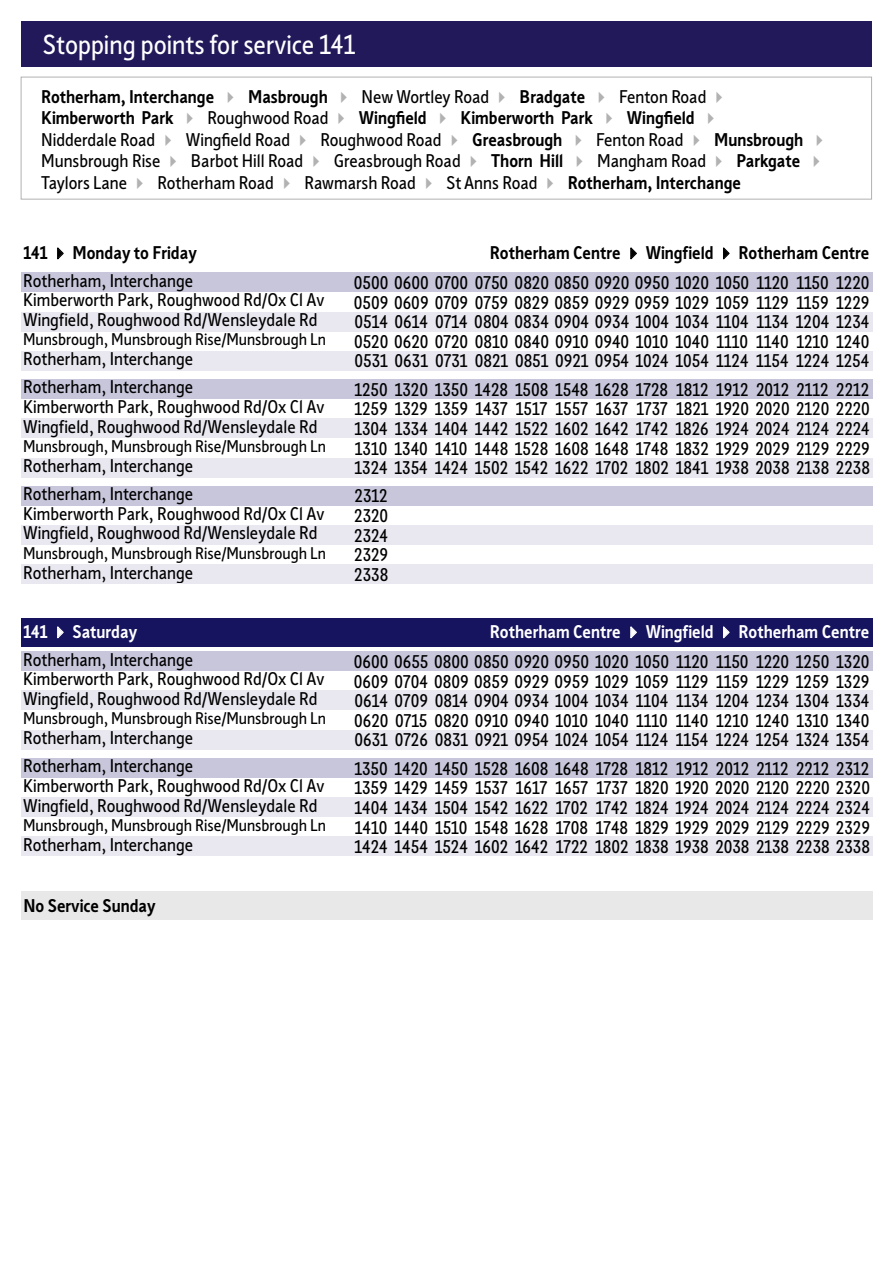
<style>
.page{position:relative;width:893px;height:1263px;background:#fff}
.page>*{position:absolute;margin:0;border:0;box-sizing:border-box;transform-origin:0 0}
.t1{font:27px "Sheffield Sans 2";color:#fff}
.t2{font:18px/21.6px "Sheffield Sans 2";color:#000}
.t3{font:700 18px "Sheffield Sans 2";color:#000}
.t4{font:700 18px "Sheffield Sans 2";color:#fff}
.t5{font:16.5px "Sheffield Sans 2";color:#000}
.s1{font-weight:700}
.s2{color:#b3b2b2}
.s3{font-weight:700;color:#fff}
.s4{color:#fff}
</style>
<div class="page">
<svg style="left:21px;top:77px;width:851px;height:122px"></svg>
<div style="left:21px;top:22px;width:851px;height:45px;background:#211959"></div>
<div style="left:21px;top:272px;width:851px;height:20px;background:#c7c6db"></div>
<div style="left:21px;top:312px;width:851px;height:19px;background:#e9e8f0"></div>
<div style="left:21px;top:351px;width:851px;height:20px;background:#e9e8f0"></div>
<div style="left:21px;top:379px;width:851px;height:20px;background:#c7c6db"></div>
<div style="left:21px;top:418px;width:851px;height:20px;background:#e9e8f0"></div>
<div style="left:21px;top:458px;width:851px;height:19px;background:#e9e8f0"></div>
<div style="left:21px;top:486px;width:851px;height:20px;background:#c7c6db"></div>
<div style="left:21px;top:525px;width:851px;height:20px;background:#e9e8f0"></div>
<div style="left:21px;top:564px;width:851px;height:20px;background:#e9e8f0"></div>
<div style="left:21px;top:619px;width:851px;height:28px;background:#16145f"></div>
<div style="left:21px;top:651px;width:851px;height:20px;background:#c7c6db"></div>
<div style="left:21px;top:690px;width:851px;height:20px;background:#e9e8f0"></div>
<div style="left:21px;top:730px;width:851px;height:20px;background:#e9e8f0"></div>
<div style="left:21px;top:758px;width:851px;height:20px;background:#c7c6db"></div>
<div style="left:21px;top:797px;width:851px;height:20px;background:#e9e8f0"></div>
<div style="left:21px;top:836px;width:851px;height:20px;background:#e9e8f0"></div>
<div style="left:21px;top:891px;width:851px;height:28px;background:#e8e8e8"></div>
<h1 class="t1" style="left:43px;top:26px;width:314px">Stopping points for service 141</h1>
<p class="t2" style="left:41px;top:85px;width:788px"><span class="s1">Rotherham, Interchange</span> <span class="s2">✔</span> <span class="s1">Masbrough</span> <span class="s2">✔</span> New Wortley Road <span class="s2">✔</span> <span class="s1">Bradgate</span> <span class="s2">✔</span> Fenton Road <span class="s2">✔<br></span><span class="s1">Kimberworth Park</span> <span class="s2">✔</span> Roughwood Road <span class="s2">✔</span> <span class="s1">Wingfield</span> <span class="s2">✔</span> <span class="s1">Kimberworth Park</span> <span class="s2">✔</span> <span class="s1">Wingfield</span> <span class="s2">✔<br></span>Nidderdale Road <span class="s2">✔</span> Wingfield Road <span class="s2">✔</span> Roughwood Road <span class="s2">✔</span> <span class="s1">Greasbrough</span> <span class="s2">✔</span> Fenton Road <span class="s2">✔</span> <span class="s1">Munsbrough</span> <span class="s2">✔ </span>Munsbrough Rise <span class="s2">✔</span> Barbot Hill Road <span class="s2">✔</span> Greasbrough Road <span class="s2">✔</span> <span class="s1">Thorn Hill</span> <span class="s2">✔</span> Mangham Road <span class="s2">✔</span> <span class="s1">Parkgate</span> <span class="s2">✔ </span>Taylors Lane <span class="s2">✔</span> Rotherham Road <span class="s2">✔</span> Rawmarsh Road <span class="s2">✔</span> St Anns Road <span class="s2">✔</span> <span class="s1">Rotherham, Interchange</span></p>
<p class="t2" style="left:23px;top:238px;width:175px;line-height:27.6px"><span class="s1">141</span> ✔ <span class="s1">Monday to Friday<br></span>Rotherham, Interchange</p>
<p class="t3" style="left:490px;top:241px;width:381px">Rotherham Centre ✔ Wingfield ✔ Rotherham Centre</p>
<p class="t2" style="left:354px;top:271px;width:517px">0500 0600 0700 0750 0820 0850 0920 0950 1020 1050 1120 1150 1220</p>
<p class="t2" style="left:23px;top:289px;width:303px">Kimberworth Park, Roughwood Rd/Ox Cl Av</p>
<p class="t2" style="left:354px;top:291px;width:517px">0509 0609 0709 0759 0829 0859 0929 0959 1029 1059 1129 1159 1229</p>
<p class="t2" style="left:23px;top:308px;width:296px">Wingfield, Roughwood Rd/Wensleydale Rd</p>
<p class="t2" style="left:354px;top:311px;width:517px">0514 0614 0714 0804 0834 0904 0934 1004 1034 1104 1134 1204 1234</p>
<p class="t5" style="left:23px;top:329px;width:304px">Munsbrough, Munsbrough Rise/Munsbrough Ln</p>
<p class="t2" style="left:354px;top:330px;width:517px">0520 0620 0720 0810 0840 0910 0940 1010 1040 1110 1140 1210 1240</p>
<p class="t2" style="left:23px;top:348px;width:171px">Rotherham, Interchange</p>
<p class="t2" style="left:354px;top:350px;width:516px">0531 0631 0731 0821 0851 0921 0954 1024 1054 1124 1154 1224 1254</p>
<p class="t2" style="left:23px;top:376px;width:171px">Rotherham, Interchange</p>
<p class="t2" style="left:354px;top:378px;width:516px">1250 1320 1350 1428 1508 1548 1628 1728 1812 1912 2012 2112 2212</p>
<p class="t2" style="left:23px;top:395px;width:303px">Kimberworth Park, Roughwood Rd/Ox Cl Av</p>
<p class="t2" style="left:354px;top:398px;width:517px">1259 1329 1359 1437 1517 1557 1637 1737 1821 1920 2020 2120 2220</p>
<p class="t2" style="left:23px;top:415px;width:296px">Wingfield, Roughwood Rd/Wensleydale Rd</p>
<p class="t2" style="left:354px;top:417px;width:517px">1304 1334 1404 1442 1522 1602 1642 1742 1826 1924 2024 2124 2224</p>
<p class="t5" style="left:23px;top:435px;width:304px">Munsbrough, Munsbrough Rise/Munsbrough Ln</p>
<p class="t2" style="left:355px;top:437px;width:516px">1310 1340 1410 1448 1528 1608 1648 1748 1832 1929 2029 2129 2229</p>
<p class="t2" style="left:23px;top:454px;width:171px">Rotherham, Interchange</p>
<p class="t2" style="left:355px;top:457px;width:517px">1324 1354 1424 1502 1542 1622 1702 1802 1841 1938 2038 2138 2238</p>
<p class="t2" style="left:23px;top:483px;width:171px">Rotherham, Interchange</p>
<p class="t2" style="left:355px;top:485px;width:35px">2312</p>
<p class="t2" style="left:23px;top:502px;width:303px">Kimberworth Park, Roughwood Rd/Ox Cl Av</p>
<p class="t2" style="left:354px;top:504px;width:36px">2320</p>
<p class="t2" style="left:23px;top:522px;width:296px">Wingfield, Roughwood Rd/Wensleydale Rd</p>
<p class="t2" style="left:354px;top:524px;width:36px">2324</p>
<p class="t5" style="left:23px;top:542px;width:304px">Munsbrough, Munsbrough Rise/Munsbrough Ln</p>
<p class="t2" style="left:354px;top:544px;width:36px">2329</p>
<p class="t2" style="left:23px;top:561px;width:171px">Rotherham, Interchange</p>
<p class="t2" style="left:354px;top:563px;width:36px">2338</p>
<p class="t2" style="left:23px;top:617px;width:171px;line-height:27.6px"><span class="s3">141</span> <span class="s4">✔</span> <span class="s3">Saturday<br></span>Rotherham, Interchange</p>
<p class="t4" style="left:490px;top:619px;width:381px">Rotherham Centre ✔ Wingfield ✔ Rotherham Centre</p>
<p class="t2" style="left:354px;top:650px;width:517px">0600 0655 0800 0850 0920 0950 1020 1050 1120 1150 1220 1250 1320</p>
<p class="t2" style="left:23px;top:668px;width:303px">Kimberworth Park, Roughwood Rd/Ox Cl Av</p>
<p class="t2" style="left:354px;top:670px;width:517px">0609 0704 0809 0859 0929 0959 1029 1059 1129 1159 1229 1259 1329</p>
<p class="t2" style="left:23px;top:687px;width:296px">Wingfield, Roughwood Rd/Wensleydale Rd</p>
<p class="t2" style="left:354px;top:690px;width:517px">0614 0709 0814 0904 0934 1004 1034 1104 1134 1204 1234 1304 1334</p>
<p class="t5" style="left:23px;top:707px;width:304px">Munsbrough, Munsbrough Rise/Munsbrough Ln</p>
<p class="t2" style="left:354px;top:709px;width:517px">0620 0715 0820 0910 0940 1010 1040 1110 1140 1210 1240 1310 1340</p>
<p class="t2" style="left:23px;top:726px;width:171px">Rotherham, Interchange</p>
<p class="t2" style="left:354px;top:729px;width:516px">0631 0726 0831 0921 0954 1024 1054 1124 1154 1224 1254 1324 1354</p>
<p class="t2" style="left:23px;top:755px;width:171px">Rotherham, Interchange</p>
<p class="t2" style="left:354px;top:757px;width:516px">1350 1420 1450 1528 1608 1648 1728 1812 1912 2012 2112 2212 2312</p>
<p class="t2" style="left:23px;top:774px;width:303px">Kimberworth Park, Roughwood Rd/Ox Cl Av</p>
<p class="t2" style="left:354px;top:777px;width:517px">1359 1429 1459 1537 1617 1657 1737 1820 1920 2020 2120 2220 2320</p>
<p class="t2" style="left:23px;top:794px;width:296px">Wingfield, Roughwood Rd/Wensleydale Rd</p>
<p class="t2" style="left:354px;top:796px;width:517px">1404 1434 1504 1542 1622 1702 1742 1824 1924 2024 2124 2224 2324</p>
<p class="t5" style="left:23px;top:814px;width:304px">Munsbrough, Munsbrough Rise/Munsbrough Ln</p>
<p class="t2" style="left:355px;top:816px;width:517px">1410 1440 1510 1548 1628 1708 1748 1829 1929 2029 2129 2229 2329</p>
<p class="t2" style="left:23px;top:833px;width:171px">Rotherham, Interchange</p>
<p class="t2" style="left:354px;top:835px;width:517px">1424 1454 1524 1602 1642 1722 1802 1838 1938 2038 2138 2238 2338</p>
<p class="t3" style="left:23px;top:893px;width:134px">No Service Sunday</p>
</div>
